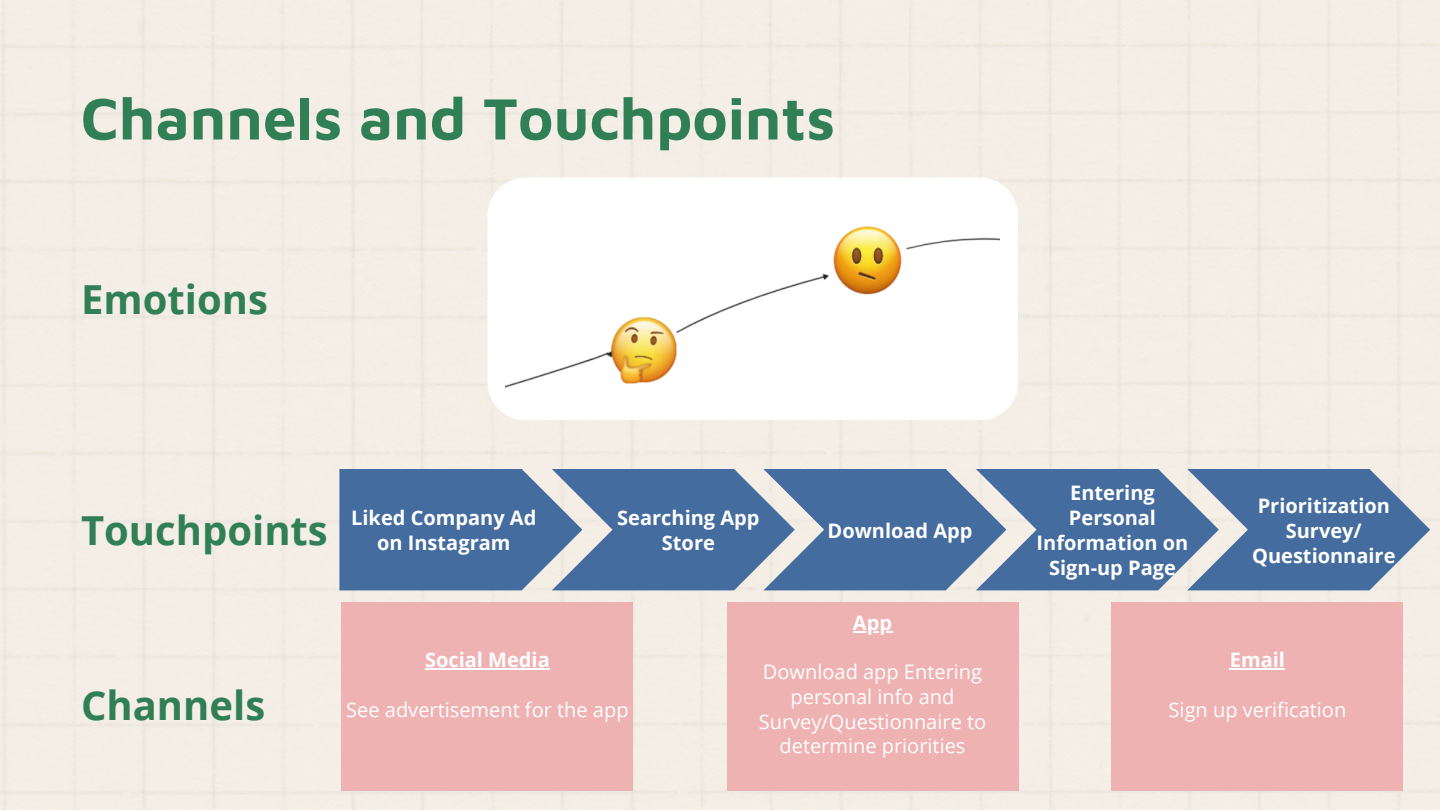
<style>
.page{position:relative;width:1440px;height:810px;background:#fff}
.page>*{position:absolute;margin:0;border:0;box-sizing:border-box;transform-origin:0 0}
.t1{font:700 60px "Maven Pro";color:#317f54}
.t2{font:700 40px "Open Sans";color:#317f54}
.t3{font:700 20px/24.8px "Open Sans";color:#fff;text-align:center}
.t4{font:20px/24.8px "Open Sans";color:#fff;text-align:center}
</style>
<div class="page">
<svg style="left:487px;top:177px;width:531px;height:243px"></svg>
<img style="left:506px;top:197px;width:493px;height:204px">
<svg style="left:339px;top:469px;width:1091px;height:121px;background:#5b7da7"></svg>
<div style="left:727px;top:602px;width:291px;height:189px;background:#efb2b2"></div>
<hr style="left:853px;top:631px;width:39px;height:2px;background:#fff">
<div style="left:342px;top:602px;width:291px;height:189px;background:#efb2b2"></div>
<hr style="left:425px;top:669px;width:125px;height:1px;background:#fff">
<div style="left:1112px;top:602px;width:291px;height:189px;background:#efb2b2"></div>
<hr style="left:1230px;top:669px;width:55px;height:1px;background:#fff">
<p class="t1" style="left:81px;top:82px;width:756px">Channels and Touchpoints</p>
<p class="t2" style="left:81px;top:271px;width:188px">Emotions</p>
<p class="t2" style="left:81px;top:502px;width:248px">Touchpoints</p>
<p class="t3" style="left:351px;top:505px;width:187px">Liked Company Ad on Instagram</p>
<p class="t3" style="left:617px;top:505px;width:144px">Searching App<br>Store</p>
<p class="t3" style="left:828px;top:518px;width:146px">Download App</p>
<p class="t2" style="left:81px;top:678px;width:186px">Channels</p>
<p class="t3" style="left:425px;top:647px;width:126px">Social Media</p>
<p class="t4" style="left:346px;top:697px;width:284px">See advertisement for the app</p>
<p class="t3" style="left:853px;top:610px;width:41px">App</p>
<p class="t4" style="left:759px;top:659px;width:229px">Download app Entering personal info and<br>Survey/Questionnaire to determine priorities</p>
<p class="t3" style="left:1037px;top:480px;width:153px">Entering<br>Personal<br>Information on<br>Sign-up Page</p>
<p class="t3" style="left:1252px;top:493px;width:145px">Prioritization<br>Survey/<br>Questionnaire</p>
<p class="t3" style="left:1230px;top:647px;width:57px">Email</p>
<p class="t4" style="left:1169px;top:697px;width:179px">Sign up verification</p>
</div>
